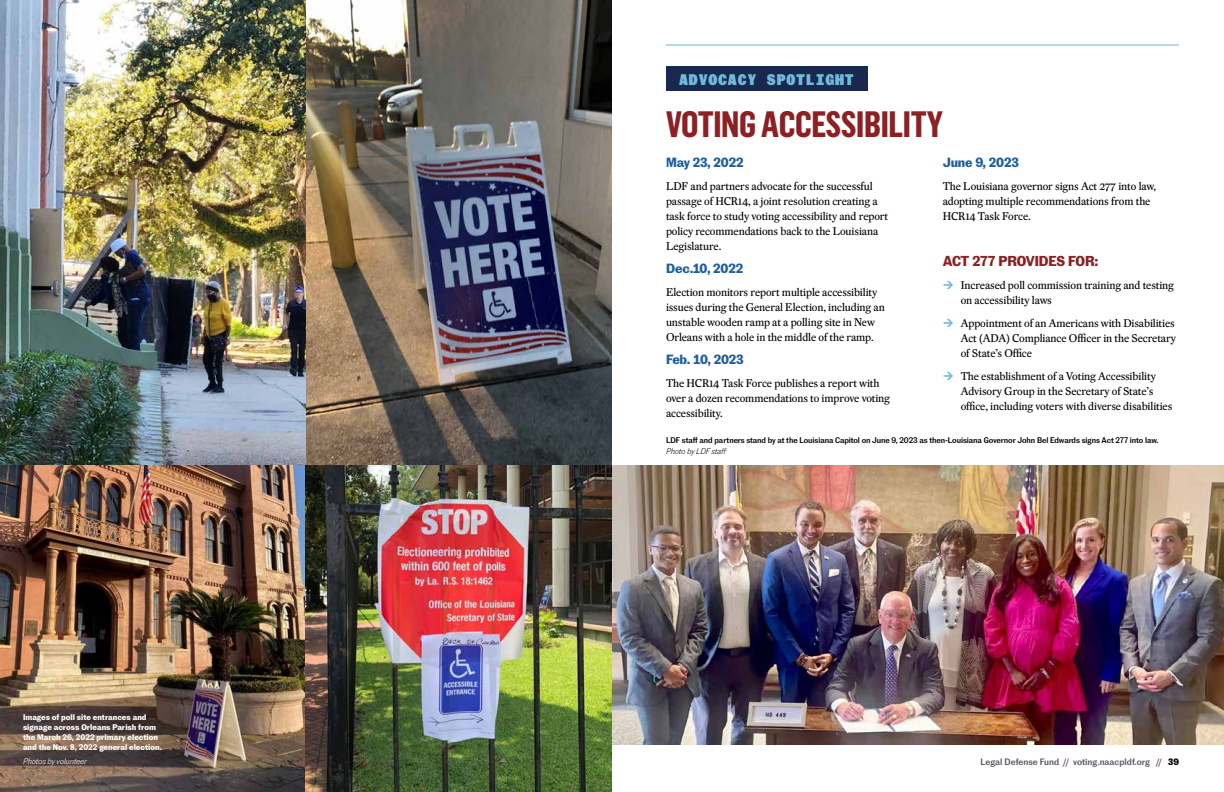
<style>
.page{position:relative;width:1224px;height:792px;background:#fff}
.page>*{position:absolute;margin:0;border:0;box-sizing:border-box;transform-origin:0 0}
.t1{font:700 36px "Flama Condensed";letter-spacing:-.01em;color:#8c2023}
.t2{font:15px "Marcin Tpwr Super";letter-spacing:.05em;color:#71b8db}
.t3{font:700 14px "Marcin Ant";letter-spacing:-.02em;color:#8c2023}
.t4{font:700 13px "Marcin Ant";letter-spacing:-.01em;color:#205e9e}
.t5{font:11px/15px "Eudald News";letter-spacing:-.01em;color:#000}
.t6{font:500 9px "Marcin Ant";color:#545361}
.t7{font:700 8px/10px "Marcin Ant";color:#fff}
.t8{font:500 8px "Marcin Ant";letter-spacing:-.01em;color:#000}
.t9{font:italic 300 8px "Marcin Ant";letter-spacing:-.01em;color:#fff}
.t10{font:italic 300 8px "Marcin Ant";letter-spacing:-.01em;color:#000}
.s1{color:#643b69}
.s2{font-weight:800;color:#000}
</style>
<div class="page">
<hr style="left:666px;top:44px;width:513px;height:2px;background:#70b8db">
<div style="left:666px;top:67px;width:201px;height:24px;background:#19284e"></div>
<img style="left:612px;top:465px;width:612px;height:279px">
<img style="left:0;top:0;width:612px;height:792px">
<p class="t7" style="left:23px;top:712px;width:140px">Images of poll site entrances and signage across Orleans Parish from the March 26, 2022 primary election and the Nov. 8, 2022 general election.</p>
<p class="t9" style="left:23px;top:756px;width:66px">Photos by volunteer</p>
<h2 class="t2" style="left:679px;top:70px;width:176px">ADVOCACY SPOTLIGHT</h2>
<h1 class="t1" style="left:666px;top:101px;width:278px">VOTING ACCESSIBILITY</h1>
<p class="t4" style="left:666px;top:154px;width:79px">May 23, 2022</p>
<p class="t5" style="left:666px;top:178px;width:224px">LDF and partners advocate for the successful passage of HCR14, a joint resolution creating a task force to study voting accessibility and report policy recommendations back to the Louisiana Legislature.</p>
<p class="t4" style="left:666px;top:260px;width:79px">Dec.10, 2022</p>
<p class="t5" style="left:666px;top:284px;width:220px">Election monitors report multiple accessibility issues during the General Election, including an unstable wooden ramp at a polling site in New Orleans with a hole in the middle of the ramp.</p>
<p class="t4" style="left:666px;top:351px;width:79px">Feb. 10, 2023</p>
<p class="t5" style="left:666px;top:375px;width:226px">The HCR14 Task Force publishes a report with over a dozen recommendations to improve voting accessibility.</p>
<p class="t4" style="left:943px;top:154px;width:78px">June 9, 2023</p>
<p class="t5" style="left:943px;top:178px;width:215px">The Louisiana governor signs Act 277 into law, adopting multiple recommendations from the<br>HCR14 Task Force.</p>
<p class="t3" style="left:943px;top:252px;width:157px">ACT 277 PROVIDES FOR:</p>
<p class="t5" style="left:961px;top:277px;width:215px">Increased poll commission training and testing on accessibility laws</p>
<p class="t5" style="left:961px;top:315px;width:217px;text-align:justify">Appointment of an Americans with Disabilities Act (ADA) Compliance Officer in the Secretary of State’s Office</p>
<p class="t5" style="left:961px;top:368px;width:213px">The establishment of a Voting Accessibility<br>Advisory Group in the Secretary of State’s office, including voters with diverse disabilities</p>
<p class="t8" style="left:666px;top:435px;width:494px">LDF staff and partners stand by at the Louisiana Capitol on June 9, 2023 as then-Louisiana Governor John Bel Edwards signs Act 277 into law.</p>
<p class="t10" style="left:666px;top:446px;width:61px">Photo by LDF staff</p>
<p class="t6" style="left:980px;top:756px;width:200px">Legal Defense Fund <span class="s1">//</span> voting.naacpldf.org <span class="s1">//</span> <span class="s2">39</span></p>
</div>
